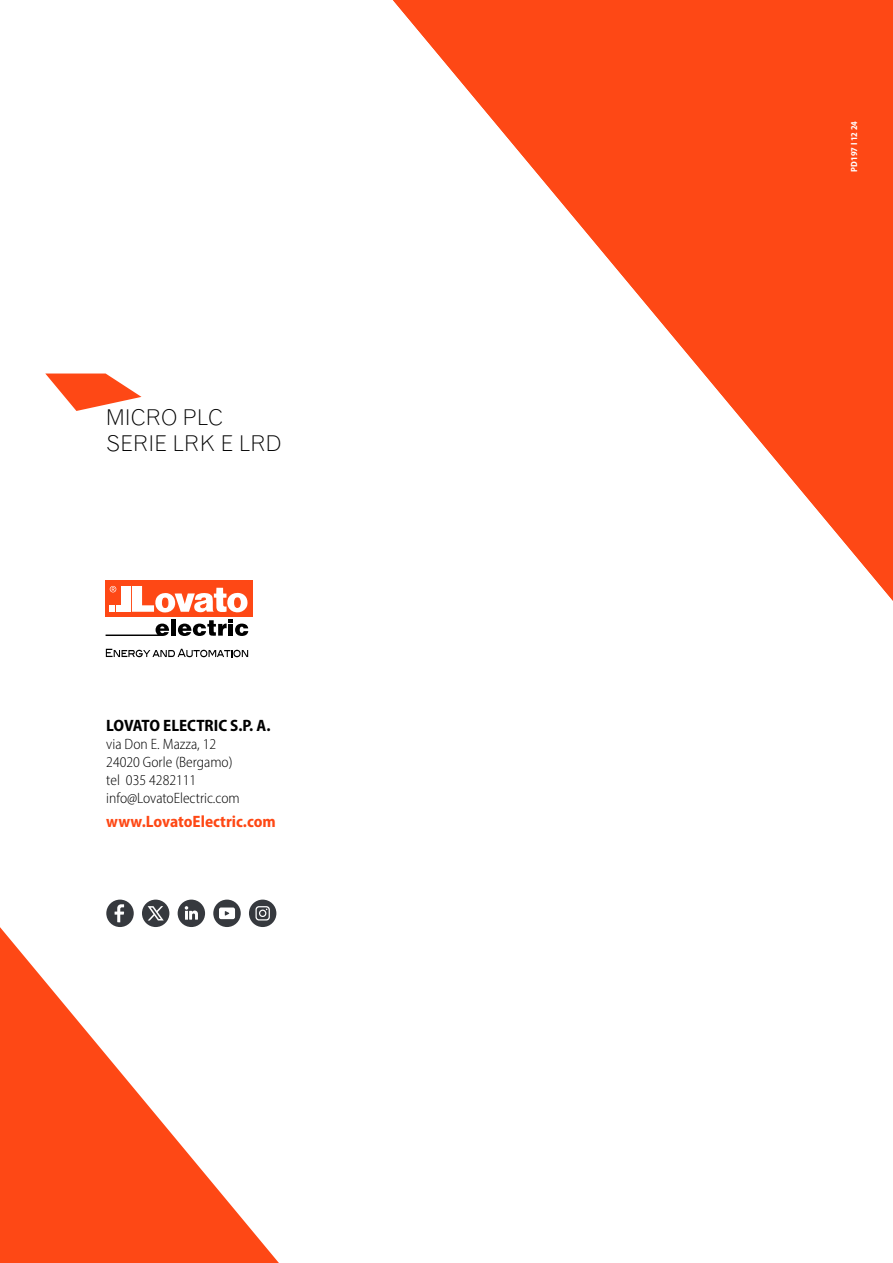
<style>
.page{position:relative;width:893px;height:1263px;background:#fff}
.page>*{position:absolute;margin:0;border:0;box-sizing:border-box;transform-origin:0 0}
.t1{font:300 21.75px/25.5px "Grotesque MT Std";color:#000}
.t2{font:700 semi-condensed 16.5px "Myriad Pro";color:#fe4815}
.t3{font:700 semi-condensed 16.5px "Myriad Pro";color:#000}
.t4{font:300 semi-condensed 15px/18px "Myriad Pro";color:#000}
.t5{font:700 semi-condensed 9px "Myriad Pro";color:#fff}
</style>
<div class="page">
<div style="left:105px;top:580px;width:148px;height:37px;background:#fe4815"></div>
<svg style="left:106px;top:624px;width:63px;height:12px"></svg>
<div style="left:171px;top:619px;width:5px;height:17px;background:#000"></div>
<svg style="left:178px;top:619px;width:70px;height:17px"></svg>
<svg style="left:110px;top:586px;width:138px;height:27px"></svg>
<svg style="left:106px;top:649px;width:142px;height:8px"></svg>
<svg style="left:393px;top:0;width:500px;height:601px"></svg>
<svg style="left:0;top:927px;width:279px;height:336px"></svg>
<svg style="left:178px;top:899px;width:27px;height:28px"></svg>
<svg style="left:106px;top:899px;width:28px;height:28px"></svg>
<svg style="left:249px;top:899px;width:27px;height:28px"></svg>
<svg style="left:213px;top:899px;width:28px;height:28px"></svg>
<svg style="left:142px;top:899px;width:27px;height:28px"></svg>
<svg style="left:45px;top:373px;width:97px;height:38px"></svg>
<h1 class="t1" style="left:106px;top:405px;width:177px">MICRO PLC<br>SERIE LRK E LRD</h1>
<p class="t3" style="left:106px;top:715px;width:166px">LOVATO ELECTRIC S.P. A.</p>
<p class="t4" style="left:106px;top:735px;width:135px">via Don E. Mazza, 12<br>24020 Gorle (Bergamo) tel 035 4282111 info@LovatoElectric.com</p>
<p class="t2" style="left:106px;top:811px;width:171px">www.LovatoElectric.com</p>
<p class="t5" style="left:848px;top:172px;width:52px;rotate:-90deg">PD197 I 12 24</p>
</div>
